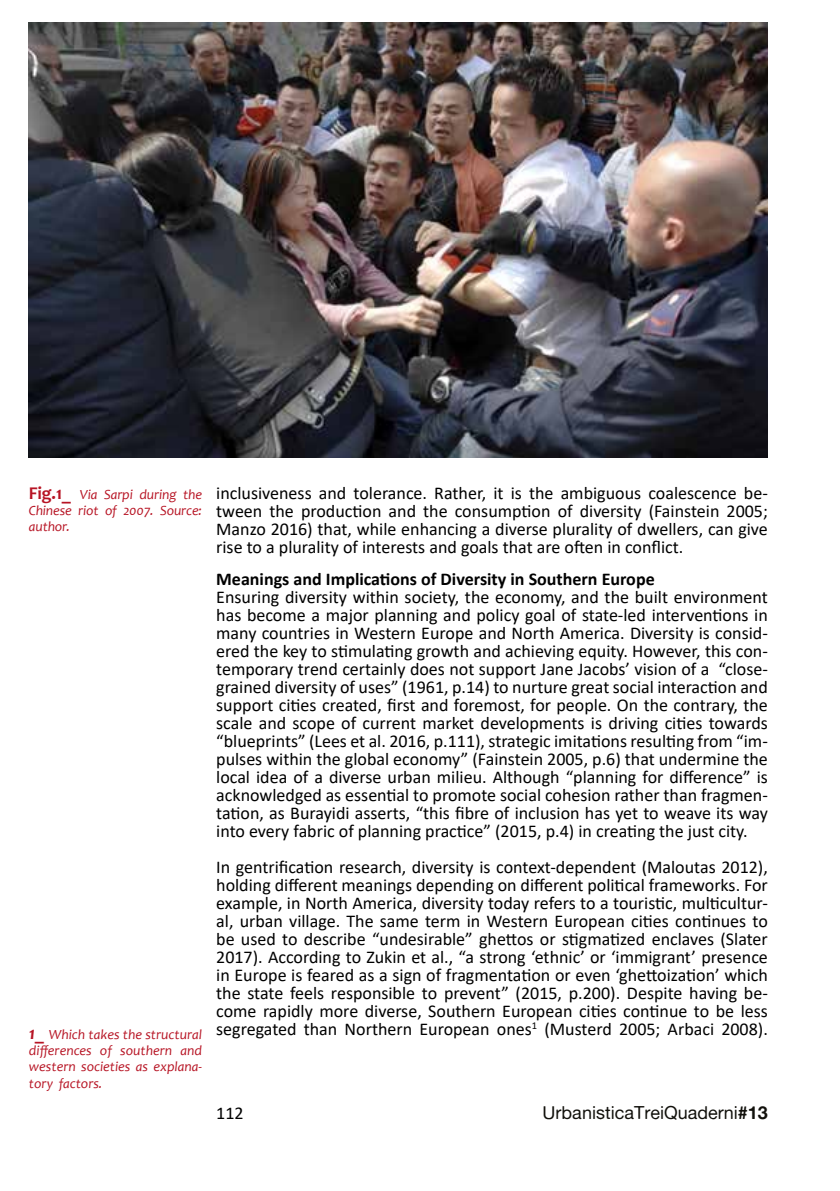
<style>
.page{position:relative;width:840px;height:1191px;background:#fff}
.page>*{position:absolute;margin:0;border:0;box-sizing:border-box;transform-origin:0 0}
.t1{font:18px/18px "Calibri";color:#000;text-align:justify}
.t2{font:700 18px "Calibri";color:#000}
.t3{font:18px "Alte Haas Grotesk";color:#12110c}
.t4{font:italic 14px/16px "Candara";color:#b71424;text-align:justify}
.s1{font-weight:700;font-style:normal;font-size:18px}
.s2{font-weight:700;font-size:18px}
.s3{font-family:"Alte Haas Grotesk Bold"}
</style>
<div class="page">
<img style="left:29px;top:22px;width:738px;height:435px">
<p class="t4" style="left:29px;top:487px;width:174px"><span class="s1">Fig.1_</span> Via Sarpi during the Chinese riot of 2007. Source: author.</p>
<p class="t4" style="left:29px;top:1028px;width:174px"><span class="s2">1_</span> Which takes the structural differences of southern and western societies as explana&shy;tory factors.</p>
<p class="t1" style="left:216px;top:485px;width:553px">inclusiveness and tolerance. Rather, it is the ambiguous coalescence be&shy;tween the production and the consumption of diversity (Fainstein 2005; Manzo 2016) that, while enhancing a diverse plurality of dwellers, can give rise to a plurality of interests and goals that are often in conflict.</p>
<p class="t2" style="left:216px;top:571px;width:440px">Meanings and Implications of Diversity in Southern Europe</p>
<p class="t1" style="left:216px;top:589px;width:553px">Ensuring diversity within society, the economy, and the built environment has become a major planning and policy goal of state-led interventions in many countries in Western Europe and North America. Diversity is consid&shy;ered the key to stimulating growth and achieving equity. However, this con&shy;temporary trend certainly does not support Jane Jacobs’ vision of a “close&shy;grained diversity of uses” (1961, p.14) to nurture great social interaction and support cities created, first and foremost, for people. On the contrary, the scale and scope of current market developments is driving cities towards “blueprints” (Lees et al. 2016, p.111), strategic imitations resulting from “im&shy;pulses within the global economy” (Fainstein 2005, p.6) that undermine the local idea of a diverse urban milieu. Although “planning for difference” is acknowledged as essential to promote social cohesion rather than fragmen&shy;tation, as Burayidi asserts, “this fibre of inclusion has yet to weave its way into every fabric of planning practice” (2015, p.4) in creating the just city.</p>
<p class="t1" style="left:216px;top:859px;width:553px">In gentrification research, diversity is context-dependent (Maloutas 2012), holding different meanings depending on different political frameworks. For example, in North America, diversity today refers to a touristic, multicultur&shy;al, urban village. The same term in Western European cities continues to be used to describe “undesirable” ghettos or stigmatized enclaves (Slater 2017). According to Zukin et al., “a strong ‘ethnic’ or ‘immigrant’ presence in Europe is feared as a sign of fragmentation or even ‘ghettoization’ which the state feels responsible to prevent” (2015, p.200). Despite having be&shy;come rapidly more diverse, Southern European cities continue to be less segregated than Northern European ones<sup>1</sup> (Musterd 2005; Arbaci 2008).</p>
<p class="t1" style="left:216px;top:1105px;width:29px">112</p>
<p class="t3" style="left:542px;top:1101px;width:227px">UrbanisticaTreiQuaderni<span class="s3">#13</span></p>
</div>
